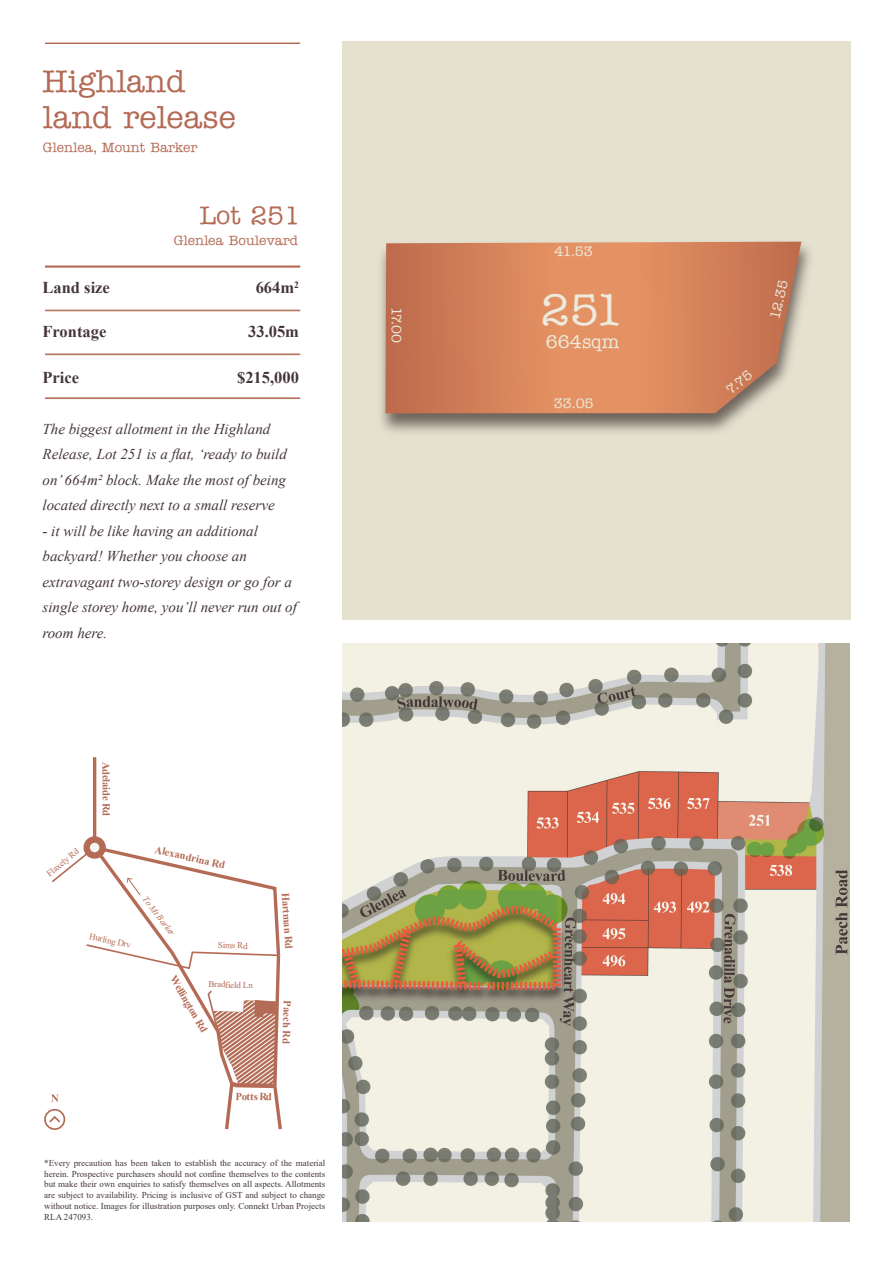
<style>
.page{position:relative;width:893px;height:1263px;background:#fff}
.page>*{position:absolute;margin:0;border:0;box-sizing:border-box;transform-origin:0 0}
.t1{font:45.3px "American Typewriter";color:#edeade}
.t2{font:500 31.5px/36px "American Typewriter ITC Pro";color:#b46b55}
.Body_Text_Normal{font:500 25.5px "American Typewriter ITC Pro";color:#b46b55}
.t3{font:18.9px "American Typewriter";color:#edeade}
.Body_Text_Normal-2{font:700 16.5px "Times New Roman";color:#453638}
.Italic_Description{font:italic 15px/25.5px "Times New Roman";color:#453638}
.t4{font:14.1px "American Typewriter";color:#edeade}
.Body_Text_Normal-3{font:500 13.5px "American Typewriter ITC Pro";color:#b46b55}
.t5{font:700 10.65px "Times New Roman";letter-spacing:-.03em;color:#b46b55}
.t6{font:9px/10.8px "Times New Roman";color:#453638;text-align:justify}
.t7{font:9px "Times New Roman";letter-spacing:-.02em;color:#b46b55}
.t8{font:italic 9px "Times New Roman";color:#b46b55}
</style>
<div class="page">
<hr style="left:45px;top:43px;width:255px;height:1px;background:#b46b55">
<svg style="left:93px;top:757px;width:12px;height:85px"></svg>
<div style="left:83px;top:836px;width:23px;height:23px;border:6px solid #b46b55;border-radius:50%"></div>
<hr style="left:45px;top:265px;width:255px;height:2px;background:#b46b55">
<hr style="left:45px;top:397px;width:255px;height:1px;background:#b46b55">
<svg style="left:44px;top:843px;width:238px;height:287px"></svg>
<div style="left:342px;top:43px;width:508px;height:577px;background:#e4e1cf"></div>
<hr style="left:45px;top:266px;width:255px;height:2px;background:#b46b55">
<hr style="left:45px;top:310px;width:255px;height:1px;background:#b46b55">
<hr style="left:45px;top:354px;width:255px;height:1px;background:#b46b55">
<hr style="left:45px;top:398px;width:255px;height:1px;background:#b46b55">
<svg style="left:385px;top:242px;width:416px;height:171px;background:#d4865f"></svg>
<img style="left:342px;top:644px;width:508px;height:577px">
<h2 class="t2" style="left:43px;top:63px;width:195px">Highland land release</h2>
<h3 class="Body_Text_Normal-3" style="left:43px;top:139px;width:156px">Glenlea, Mount Barker</h3>
<p class="Body_Text_Normal" style="left:200px;top:200px;width:102px">Lot 251</p>
<p class="Body_Text_Normal-3" style="left:174px;top:232px;width:126px">Glenlea Boulevard</p>
<p class="Body_Text_Normal-2" style="left:43px;top:276px;width:69px">Land size</p>
<p class="Body_Text_Normal-2" style="left:256px;top:276px;width:45px">664m<sup>2</sup></p>
<p class="Body_Text_Normal-2" style="left:43px;top:320px;width:65px">Frontage</p>
<p class="Body_Text_Normal-2" style="left:248px;top:320px;width:52px">33.05m</p>
<p class="Body_Text_Normal-2" style="left:43px;top:365px;width:38px">Price</p>
<p class="Body_Text_Normal-2" style="left:237px;top:365px;width:63px">$215,000</p>
<p class="Italic_Description" style="left:43px;top:416px;width:246px">The biggest allotment in the Highland Release, Lot 251 is a flat, ‘ready to build on’ 664m2 block. Make the most of being located directly next to a small reserve</p>
<p class="Italic_Description" style="left:43px;top:518px;width:256px">- it will be like having an additional backyard! Whether you choose an extravagant two-storey design or go for a single storey home, you’ll never run out of room here.</p>
<p class="t5" style="left:114px;top:762px;width:56px;rotate:90deg">Adelaide Rd</p>
<p class="t7" style="left:44px;top:869px;width:40px;rotate:-39deg">Flaxely Rd</p>
<p class="t7" style="left:91px;top:930px;width:44px;rotate:12deg">Hurling Drv</p>
<p class="t5" style="left:157px;top:842px;width:73px;rotate:13deg">Alexandrina Rd</p>
<p class="t8" style="left:150px;top:893px;width:48px;rotate:52deg">To Mt Barker</p>
<p class="t7" style="left:218px;top:938px;width:31px;rotate:2deg">Sims Rd</p>
<p class="t5" style="left:180px;top:972px;width:66px;rotate:60deg">Wellington Rd</p>
<p class="t7" style="left:208px;top:978px;width:46px">Bradfield Ln</p>
<p class="t5" style="left:293px;top:892px;width:58px;rotate:86deg">Hartman Rd</p>
<p class="t5" style="left:295px;top:1001px;width:45px;rotate:92deg">Paech Rd</p>
<p class="t5" style="left:236px;top:1088px;width:38px;rotate:1deg">Potts Rd</p>
<p class="t6" style="left:44px;top:1157px;width:283px">*Every precaution has been taken to establish the accuracy of the material herein. Prospective purchasers should not confine themselves to the contents but make their own enquiries to satisfy themselves on all aspects. Allotments are subject to availability. Pricing is inclusive of GST and subject to change without notice. Images for illustration purposes only. Connekt Urban Projects RLA 247093.</p>
<p class="t4" style="left:404px;top:307px;width:38px;rotate:90deg">17.00</p>
<p class="t4" style="left:555px;top:244px;width:40px">41.53</p>
<p class="t1" style="left:541px;top:284px;width:84px">251</p>
<p class="t3" style="left:546px;top:330px;width:75px">664sqm</p>
<p class="t4" style="left:554px;top:395px;width:41px">33.05</p>
<p class="t4" style="left:767px;top:317px;width:41px;rotate:-77deg">12.35</p>
<p class="t4" style="left:723px;top:385px;width:31px;rotate:-39deg">7.75</p>
</div>
